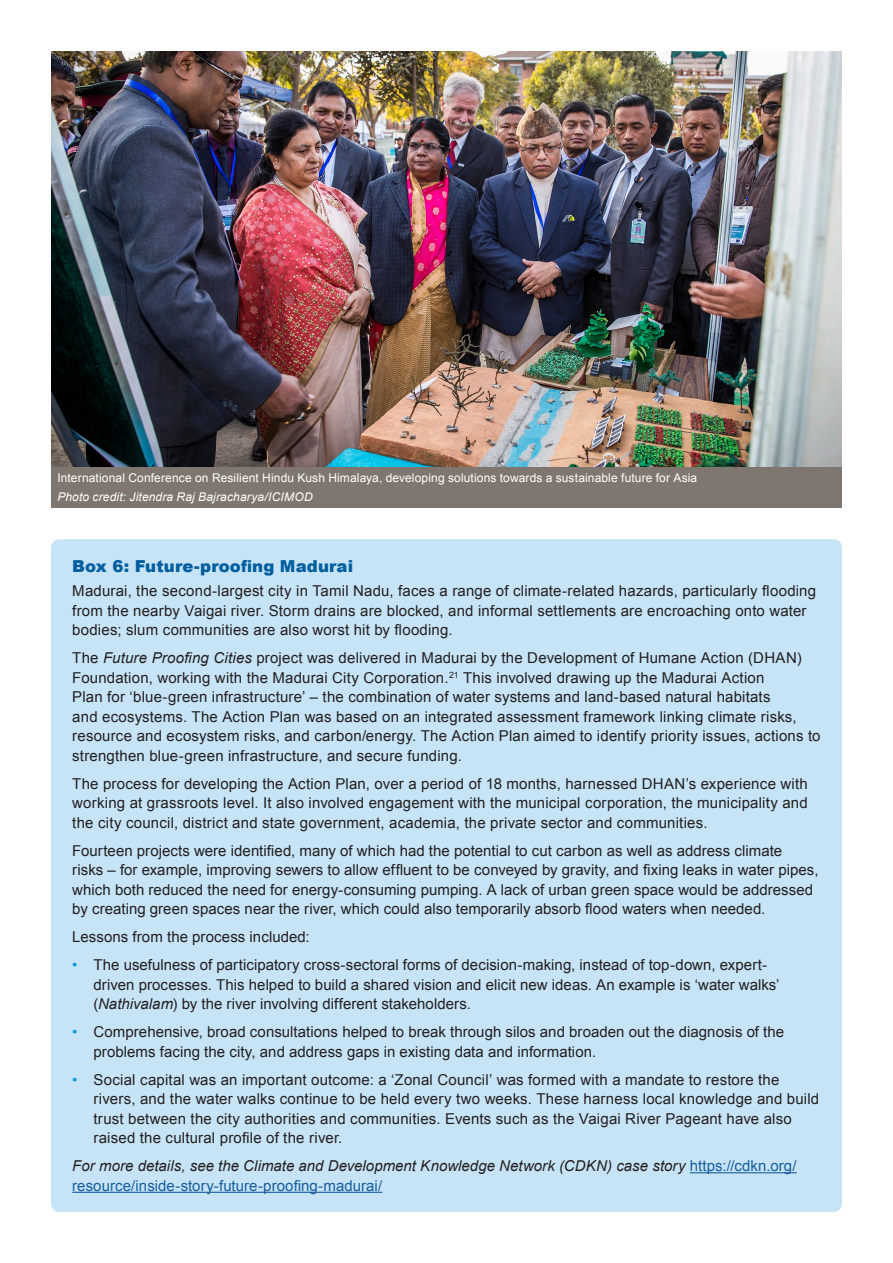
<style>
.page{position:relative;width:893px;height:1263px;background:#fff}
.page>*{position:absolute;margin:0;border:0;box-sizing:border-box;transform-origin:0 0}
.BOX_HEADING{font:900 16.5px "Arial";letter-spacing:.01em;color:#005e9e}
.BODY_TEXT{font:15px/19.5px "Arial";letter-spacing:.01em;color:#231f20}
.BODY_TEXT-2{font:italic 15px/19.5px "Arial";letter-spacing:.005em;color:#231f20}
.IMAGE_CAPTION{font:12px "Arial";letter-spacing:.01em;color:#fff}
.PHOTO_CREDIT{font:italic 12px "Arial";letter-spacing:.015em;color:#fff}
.s1{font-style:italic}
.s2{color:#009ada}
.s3{font-style:normal;color:#175d9e}
</style>
<div class="page">
<div style="left:51px;top:539px;width:791px;height:673px;background:#c6e4f5;border-radius:9px"></div>
<hr style="left:690px;top:1172px;width:107px;height:1px;background:#175d9e">
<hr style="left:72px;top:1192px;width:310px;height:1px;background:#175d9e">
<img style="left:51px;top:51px;width:791px;height:416px">
<div style="left:51px;top:467px;width:791px;height:40px;background:#7f776f"></div>
<p class="IMAGE_CAPTION" style="left:57px;top:470px;width:641px">International Conference on Resilient Hindu Kush Himalaya, developing solutions towards a sustainable future for Asia</p>
<p class="PHOTO_CREDIT" style="left:57px;top:489px;width:257px">Photo credit: Jitendra Raj Bajracharya/ICIMOD</p>
<p class="BOX_HEADING" style="left:72px;top:554px;width:282px">Box 6: Future-proofing Madurai</p>
<p class="BODY_TEXT" style="left:72px;top:581px;width:745px">Madurai, the second-largest city in Tamil Nadu, faces a range of climate-related hazards, particularly flooding from the nearby Vaigai river. Storm drains are blocked, and informal settlements are encroaching onto water bodies; slum communities are also worst hit by flooding.</p>
<p class="BODY_TEXT" style="left:72px;top:648px;width:750px">The <span class="s1">Future Proofing Cities</span> project was delivered in Madurai by the Development of Humane Action (DHAN)<br>Foundation, working with the Madurai City Corporation.<sup>21</sup> This involved drawing up the Madurai Action<br>Plan for ‘blue-green infrastructure’ – the combination of water systems and land-based natural habitats<br>and ecosystems. The Action Plan was based on an integrated assessment framework linking climate risks, resource and ecosystem risks, and carbon/energy. The Action Plan aimed to identify priority issues, actions to strengthen blue-green infrastructure, and secure funding.</p>
<p class="BODY_TEXT" style="left:72px;top:774px;width:737px;text-align:justify">The process for developing the Action Plan, over a period of 18 months, harnessed DHAN’s experience with working at grassroots level. It also involved engagement with the municipal corporation, the municipality and the city council, district and state government, academia, the private sector and communities.</p>
<p class="BODY_TEXT" style="left:72px;top:841px;width:748px">Fourteen projects were identified, many of which had the potential to cut carbon as well as address climate<br>risks – for example, improving sewers to allow effluent to be conveyed by gravity, and fixing leaks in water pipes, which both reduced the need for energy-consuming pumping. A lack of urban green space would be addressed by creating green spaces near the river, which could also temporarily absorb flood waters when needed.</p>
<p class="BODY_TEXT" style="left:72px;top:927px;width:239px">Lessons from the process included:</p>
<p class="BODY_TEXT" style="left:94px;top:955px;width:687px;text-indent:-21px"><span class="s2">•</span> The usefulness of participatory cross-sectoral forms of decision-making, instead of top-down, expert&shy;driven processes. This helped to build a shared vision and elicit new ideas. An example is ‘water walks’ (<span class="s1">Nathivalam</span>) by the river involving different stakeholders.</p>
<p class="BODY_TEXT" style="left:94px;top:1022px;width:692px;text-indent:-21px"><span class="s2">•</span> Comprehensive, broad consultations helped to break through silos and broaden out the diagnosis of the problems facing the city, and address gaps in existing data and information.</p>
<p class="BODY_TEXT" style="left:94px;top:1070px;width:727px;text-indent:-21px"><span class="s2">•</span> Social capital was an important outcome: a ‘Zonal Council’ was formed with a mandate to restore the rivers, and the water walks continue to be held every two weeks. These harness local knowledge and build trust between the city authorities and communities. Events such as the Vaigai River Pageant have also raised the cultural profile of the river.</p>
<p class="BODY_TEXT-2" style="left:72px;top:1156px;width:726px">For more details, see the Climate and Development Knowledge Network (CDKN) case story <span class="s3">https://cdkn.org/ resource/inside-story-future-proofing-madurai/</span></p>
</div>
